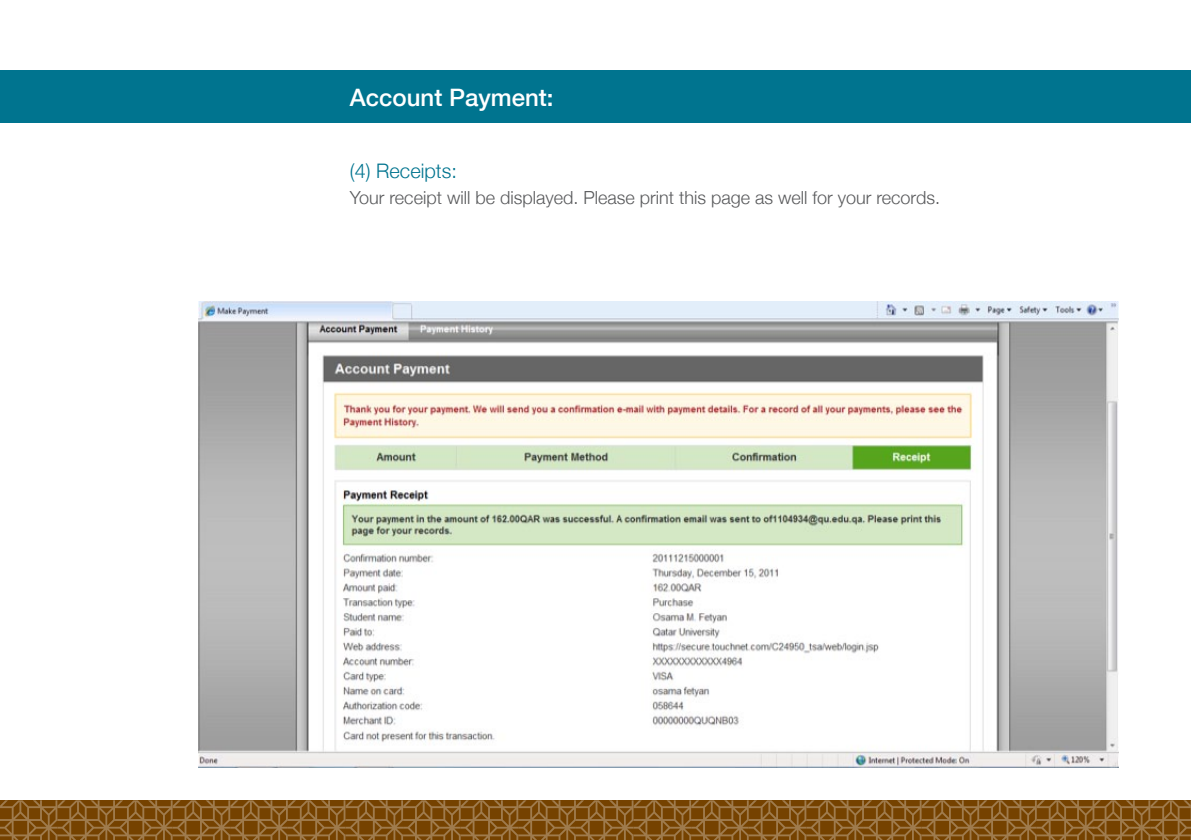
<style>
.page{position:relative;width:1191px;height:840px;background:#fff}
.page>*{position:absolute;margin:0;border:0;box-sizing:border-box;transform-origin:0 0}
.t1{font:500 24px "Helvetica Neue";color:#fff}
.t2{font:300 20px "Helvetica Neue";color:#00748f}
.t3{font:300 18px "Helvetica Neue";color:#58595b}
</style>
<div class="page">
<div style="left:0;top:71px;width:1191px;height:52px;background:#00748f"></div>
<svg style="left:0;top:800px;width:1191px;height:39px;background:#83561b"></svg>
<img style="left:198px;top:301px;width:921px;height:466px">
<h1 class="t1" style="left:350px;top:78px;width:205px">Account Payment:</h1>
<p class="t2" style="left:350px;top:155px;width:109px">(4) Receipts:</p>
<p class="t3" style="left:350px;top:183px;width:591px">Your receipt will be displayed. Please print this page as well for your records.</p>
</div>
